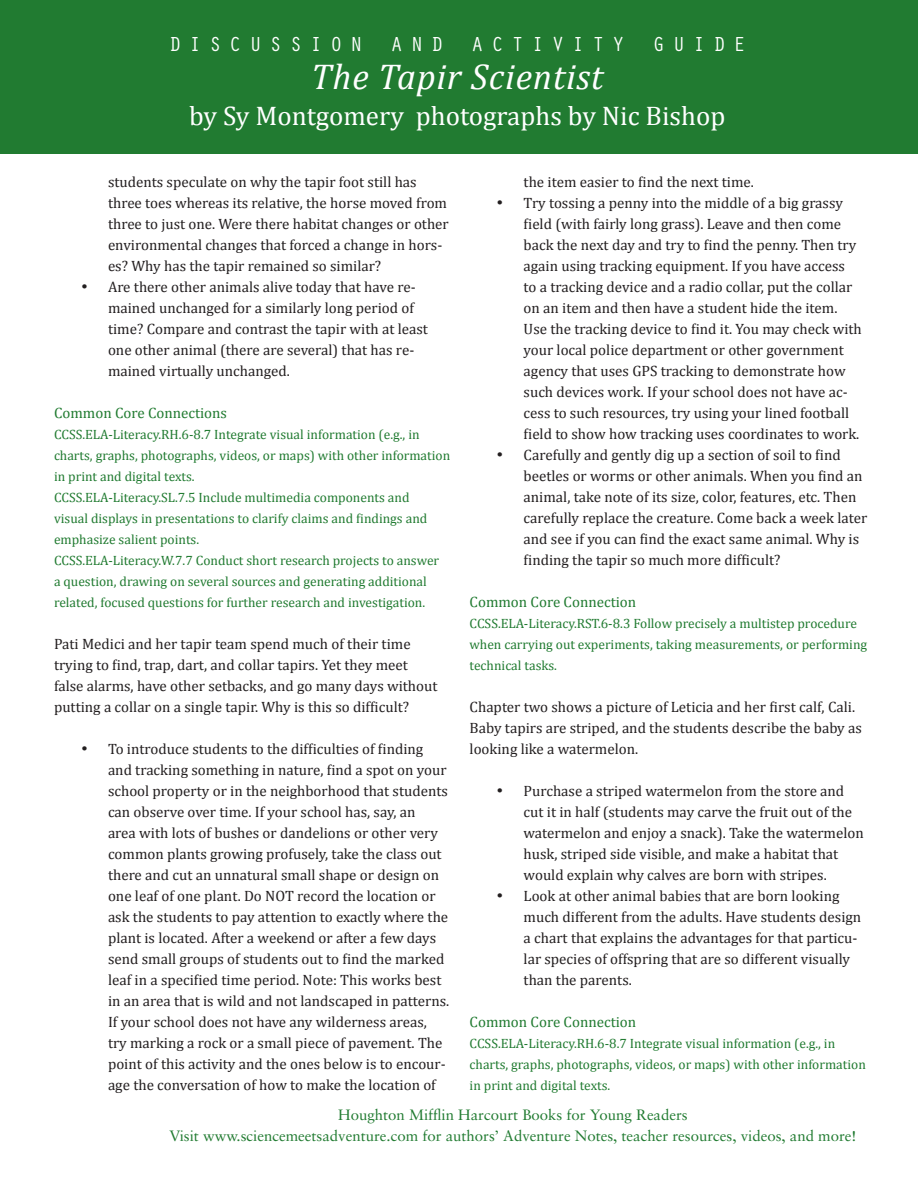
<style>
.page{position:relative;width:918px;height:1188px;background:#fff}
.page>*{position:absolute;margin:0;border:0;box-sizing:border-box;transform-origin:0 0}
.t1{font:italic 36px "Cambria";letter-spacing:.02em;color:#fff}
.t2{font:27px "Cambria";color:#fff}
.t3{font:21px "Orator Std";letter-spacing:.36em;color:#fff}
.t4{font:15px/21px "Cambria";color:#231f20}
.t5{font:15px/21px "Sabon";color:#217b31;text-align:center}
.t6{font:15px "Cambria";color:#217b31}
.t7{font:13.5px/21px "Cambria";color:#217b31}
</style>
<div class="page">
<div style="left:0;top:0;width:918px;height:153px;background:#217b31"></div>
<h3 class="t3" style="left:169px;top:29px;width:196px">D ISCUSSION</h3>
<h3 class="t3" style="left:391px;top:29px;width:54px">AND</h3>
<h3 class="t3" style="left:471px;top:29px;width:155px">ACTIVITY</h3>
<h3 class="t3" style="left:653px;top:29px;width:95px">G UIDE</h3>
<h1 class="t1" style="left:311px;top:51px;width:294px">The Tapir Scientist</h1>
<h2 class="t2" style="left:189px;top:100px;width:538px">by Sy Montgomery photographs by Nic Bishop</h2>
<p class="t4" style="left:108px;top:171px;width:342px">students speculate on why the tapir foot still has three toes whereas its relative, the horse moved from three to just one. Were there habitat changes or other environmental changes that forced a change in hors&shy;es? Why has the tapir remained so similar?</p>
<p class="t4" style="left:108px;top:276px;width:321px;text-indent:-27px">• Are there other animals alive today that have re&shy;mained unchanged for a similarly long period of time? Compare and contrast the tapir with at least one other animal (there are several) that has re&shy;mained virtually unchanged.</p>
<p class="t6" style="left:54px;top:404px;width:175px">Common Core Connections</p>
<p class="t7" style="left:54px;top:424px;width:398px">CCSS.ELA-Literacy.RH.6-8.7 Integrate visual information (e.g., in charts, graphs, photographs, videos, or maps) with other information in print and digital texts.<br>CCSS.ELA-Literacy.SL.7.5 Include multimedia components and<br>visual displays in presentations to clarify claims and findings and emphasize salient points.<br>CCSS.ELA-Literacy.W.7.7 Conduct short research projects to answer<br>a question, drawing on several sources and generating additional related, focused questions for further research and investigation.</p>
<p class="t4" style="left:54px;top:633px;width:385px">Pati Medici and her tapir team spend much of their time trying to find, trap, dart, and collar tapirs. Yet they meet false alarms, have other setbacks, and go many days without putting a collar on a single tapir. Why is this so difficult?</p>
<p class="t4" style="left:108px;top:738px;width:343px;text-indent:-27px">• To introduce students to the difficulties of finding and tracking something in nature, find a spot on your school property or in the neighborhood that students can observe over time. If your school has, say, an<br>area with lots of bushes or dandelions or other very common plants growing profusely, take the class out there and cut an unnatural small shape or design on one leaf of one plant. Do NOT record the location or ask the students to pay attention to exactly where the plant is located. After a weekend or after a few days send small groups of students out to find the marked leaf in a specified time period. Note: This works best in an area that is wild and not landscaped in patterns.<br>If your school does not have any wilderness areas, try marking a rock or a small piece of pavement. The point of this activity and the ones below is to encour&shy;age the conversation of how to make the location of</p>
<p class="t4" style="left:524px;top:171px;width:232px">the item easier to find the next time.</p>
<p class="t4" style="left:524px;top:192px;width:340px;text-indent:-27px">• Try tossing a penny into the middle of a big grassy field (with fairly long grass). Leave and then come back the next day and try to find the penny. Then try again using tracking equipment. If you have access<br>to a tracking device and a radio collar, put the collar on an item and then have a student hide the item.<br>Use the tracking device to find it. You may check with your local police department or other government agency that uses GPS tracking to demonstrate how such devices work. If your school does not have ac&shy;cess to such resources, try using your lined football field to show how tracking uses coordinates to work.</p>
<p class="t4" style="left:524px;top:444px;width:345px;text-indent:-27px">• Carefully and gently dig up a section of soil to find beetles or worms or other animals. When you find an animal, take note of its size, color, features, etc. Then carefully replace the creature. Come back a week later and see if you can find the exact same animal. Why is finding the tapir so much more difficult?</p>
<p class="t6" style="left:470px;top:593px;width:168px">Common Core Connection</p>
<p class="t7" style="left:470px;top:613px;width:399px">CCSS.ELA-Literacy.RST.6-8.3 Follow precisely a multistep procedure when carrying out experiments, taking measurements, or performing technical tasks.</p>
<p class="t4" style="left:470px;top:696px;width:394px">Chapter two shows a picture of Leticia and her first calf, Cali.<br>Baby tapirs are striped, and the students describe the baby as looking like a watermelon.</p>
<p class="t4" style="left:524px;top:780px;width:342px;text-indent:-27px">• Purchase a striped watermelon from the store and cut it in half (students may carve the fruit out of the watermelon and enjoy a snack). Take the watermelon husk, striped side visible, and make a habitat that would explain why calves are born with stripes.</p>
<p class="t4" style="left:524px;top:885px;width:339px;text-indent:-27px">• Look at other animal babies that are born looking much different from the adults. Have students design a chart that explains the advantages for that particu&shy;lar species of offspring that are so different visually than the parents.</p>
<p class="t6" style="left:470px;top:1013px;width:168px">Common Core Connection</p>
<p class="t7" style="left:470px;top:1033px;width:398px">CCSS.ELA-Literacy.RH.6-8.7 Integrate visual information (e.g., in charts, graphs, photographs, videos, or maps) with other information in print and digital texts.</p>
<p class="t5" style="left:169px;top:1104px;width:689px">Houghton Mifflin Harcourt Books for Young Readers<br>Visit www.sciencemeetsadventure.com for authors’ Adventure Notes, teacher resources, videos, and more!</p>
</div>
